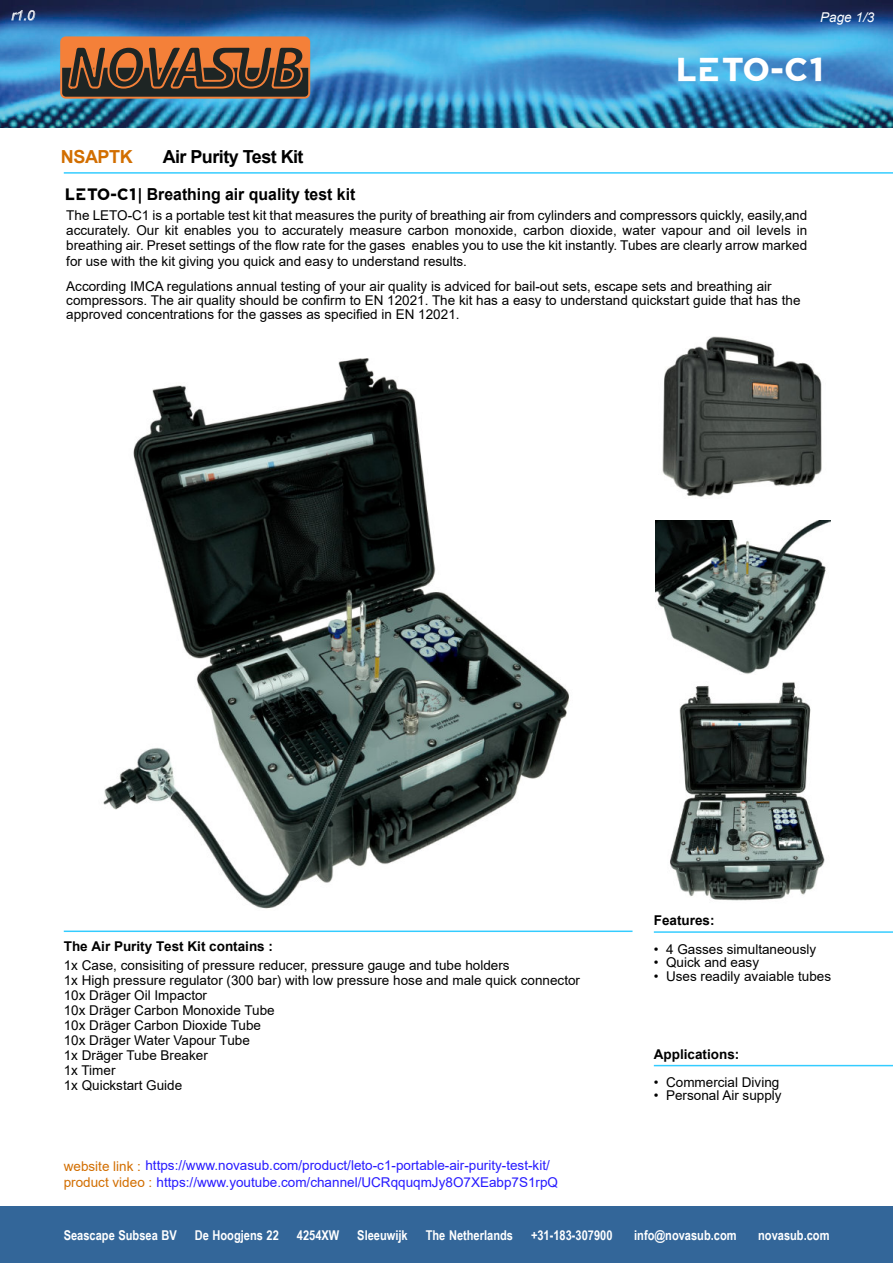
<style>
.page{position:relative;width:893px;height:1263px;background:#fff}
.page>*{position:absolute;margin:0;border:0;box-sizing:border-box;transform-origin:0 0}
.t1{font:700 33px "Baba Pro";letter-spacing:-.13em;color:#fff}
.t2{font:700 18px "Arial";letter-spacing:-.03em;color:#000}
.t3{font:700 18px "Arial";letter-spacing:-.025em;color:#d26e00}
.t4{font:700 16.5px "Arial";color:#000;scale:.96 1}
.t5{font:13.5px/15px "Arial";color:#000}
.t6{font:13.5px "Arial";color:#271aff}
.t7{font:700 13.5px "Arial Narrow";color:#fff}
.t8{font:700 13.5px "Arial";color:#000}
.t9{font:italic 13.5px "Arial";color:#fff}
.s1{font-family:"Baba Pro"}
.s2{color:#d26e00}
</style>
<div class="page">
<div style="left:0;top:1206px;width:893px;height:57px;background:#369"></div>
<img style="left:0;top:0;width:893px;height:128px">
<svg style="left:61px;top:36px;width:248px;height:63px;background:#804e2d"></svg>
<div style="left:60px;top:36px;width:250px;height:63px;border:2px solid #f48039;border-radius:5px"></div>
<hr style="left:64px;top:172px;width:829px;height:2px;background:#3cf">
<hr style="left:654px;top:931px;width:239px;height:2px;background:#3cf">
<hr style="left:654px;top:1065px;width:239px;height:1px;background:#3cf">
<hr style="left:64px;top:930px;width:568px;height:2px;background:#3cf">
<svg style="left:11px;top:10px;width:24px;height:11px"></svg>
<img style="left:103px;top:358px;width:466px;height:551px">
<img style="left:662px;top:337px;width:160px;height:160px">
<img style="left:655px;top:520px;width:176px;height:154px">
<img style="left:670px;top:682px;width:155px;height:219px">
<p class="t9" style="left:11px;top:10px;width:25px">r1.0</p>
<p class="t9" style="left:820px;top:12px;width:56px">Page 1/3</p>
<h1 class="t1" style="left:678px;top:57px;width:152px">LETO-C1</h1>
<h2 class="t3" style="left:61px;top:150px;width:73px">NSAPTK</h2>
<p class="t4" style="left:66px;top:188px;width:303px"><span class="s1">LETO-C1</span>| Breathing air quality test kit</p>
<h2 class="t2" style="left:163px;top:150px;width:142px">Air Purity Test Kit</h2>
<p class="t5" style="left:66px;top:209px;width:742px;text-align:justify">The LETO-C1 is a portable test kit that measures the purity of breathing air from cylinders and compressors quickly, easily,and accurately. Our kit enables you to accurately measure carbon monoxide, carbon dioxide, water vapour and oil levels in breathing air. Preset settings of the flow rate for the gases enables you to use the kit instantly. Tubes are clearly arrow marked for use with the kit giving you quick and easy to understand results.</p>
<p class="t5" style="left:66px;top:281px;width:736px;line-height:14px">According IMCA regulations annual testing of your air quality is adviced for bail-out sets, escape sets and breathing air compressors. The air quality should be confirm to EN 12021. The kit has a easy to understand quickstart guide that has the approved concentrations for the gasses as specified in EN 12021.</p>
<p class="t8" style="left:64px;top:941px;width:211px">The Air Purity Test Kit contains :</p>
<p class="t5" style="left:64px;top:959px;width:518px">1x Case, consisiting of pressure reducer, pressure gauge and tube holders<br>1x High pressure regulator (300 bar) with low pressure hose and male quick connector 10x Dräger Oil Impactor<br>10x Dräger Carbon Monoxide Tube<br>10x Dräger Carbon Dioxide Tube<br>10x Dräger Water Vapour Tube<br>1x Dräger Tube Breaker<br>1x Timer<br>1x Quickstart Guide</p>
<p class="t6" style="left:64px;top:1160px;width:488px"><span class="s2">website link :</span> https://www.novasub.com/product/leto-c1-portable-air-purity-test-kit/</p>
<p class="t6" style="left:64px;top:1177px;width:496px"><span class="s2">product video :</span> https://www.youtube.com/channel/UCRqquqmJy8O7XEabp7S1rpQ</p>
<p class="t8" style="left:654px;top:915px;width:62px">Features:</p>
<p class="t5" style="left:654px;top:942px;width:164px">• 4 Gasses simultaneously</p>
<p class="t5" style="left:654px;top:956px;width:107px">• Quick and easy</p>
<p class="t5" style="left:654px;top:969px;width:179px">• Uses readily avaiable tubes</p>
<p class="t8" style="left:654px;top:1049px;width:87px">Applications:</p>
<p class="t5" style="left:654px;top:1076px;width:127px">• Commercial Diving</p>
<p class="t5" style="left:654px;top:1089px;width:129px">• Personal Air supply</p>
<p class="t7" style="left:64px;top:1230px;width:115px">Seascape Subsea BV</p>
<p class="t7" style="left:195px;top:1230px;width:86px">De Hoogjens 22</p>
<p class="t7" style="left:297px;top:1230px;width:44px">4254XW</p>
<p class="t7" style="left:357px;top:1230px;width:52px">Sleeuwĳk</p>
<p class="t7" style="left:426px;top:1230px;width:89px">The Netherlands</p>
<p class="t7" style="left:531px;top:1230px;width:83px">+31-183-307900</p>
<p class="t7" style="left:634px;top:1230px;width:104px">info@novasub.com</p>
<p class="t7" style="left:758px;top:1230px;width:73px">novasub.com</p>
</div>
